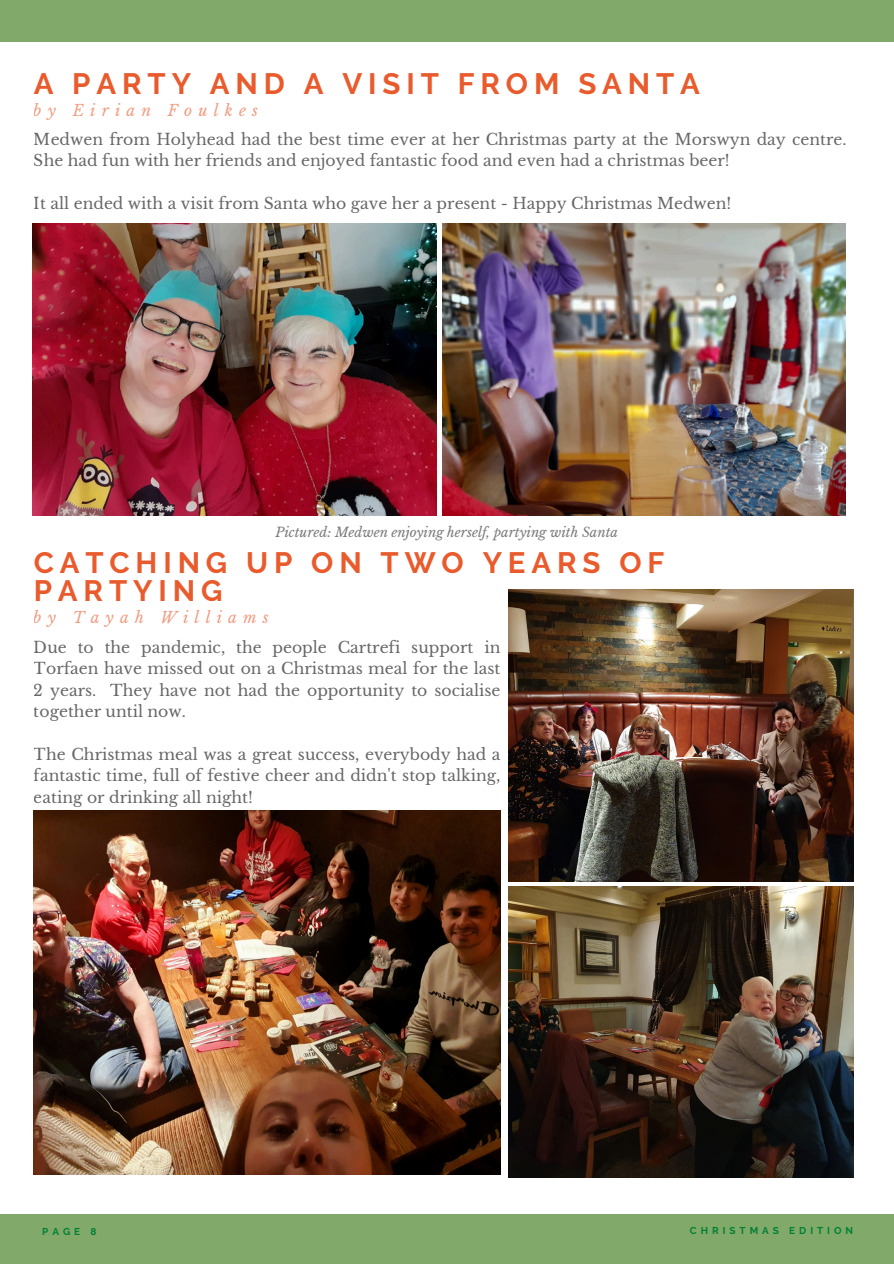
<style>
.page{position:relative;width:894px;height:1264px;background:#fff}
.page>*{position:absolute;margin:0;border:0;box-sizing:border-box;transform-origin:0 0}
.t1{font:700 29.4px/28.2px "Raleway";letter-spacing:.2em;color:#e95b2c}
.t2{font:15.6px/21.3px "Libre Baskerville";color:#000;text-align:justify}
.t3{font:italic 15.45px "Libre Baskerville";letter-spacing:.4em;color:#e95b2c}
.t4{font:italic 13.2px "Libre Baskerville";color:#222}
.t5{font:700 9.9px "Raleway";letter-spacing:.4em;color:#008037}
</style>
<div class="page">
<img style="left:33px;top:223px;width:404px;height:293px">
<img style="left:442px;top:223px;width:403px;height:293px">
<div style="left:0;top:1214px;width:893px;height:49px;background:#81a969"></div>
<div style="left:0;top:0;width:893px;height:42px;background:#81a969"></div>
<img style="left:34px;top:810px;width:467px;height:364px">
<img style="left:508px;top:590px;width:345px;height:291px">
<img style="left:508px;top:887px;width:345px;height:290px">
<h2 class="t1" style="left:34px;top:70px;width:667px">A PARTY AND A VISIT FROM SANTA</h2>
<p class="t3" style="left:34px;top:101px;width:226px">by Eirian Foulkes</p>
<p class="t2" style="left:34px;top:129px;width:814px">Medwen from Holyhead had the best time ever at her Christmas party at the Morswyn day centre.<br>She had fun with her friends and enjoyed fantastic food and even had a christmas beer!</p>
<p class="t2" style="left:34px;top:193px;width:699px">It all ended with a visit from Santa who gave her a present - Happy Christmas Medwen!</p>
<p class="t4" style="left:275px;top:524px;width:344px">Pictured: Medwen enjoying herself, partying with Santa</p>
<h1 class="t1" style="left:34px;top:548px;width:632px">CATCHING UP ON TWO YEARS OF<br>PARTYING</h1>
<p class="t3" style="left:34px;top:608px;width:236px">by Tayah Williams</p>
<p class="t2" style="left:34px;top:636px;width:468px">Due to the pandemic, the people Cartrefi support in Torfaen have missed out on a Christmas meal for the last 2 years. They have not had the opportunity to socialise together until now.</p>
<p class="t2" style="left:34px;top:743px;width:468px">The Christmas meal was a great success, everybody had a fantastic time, full of festive cheer and didn't stop talking, eating or drinking all night!</p>
<h2 class="t5" style="left:42px;top:1225px;width:56px">PAGE 8</h2>
<h3 class="t5" style="left:689px;top:1224px;width:165px">CHRISTMAS EDITION</h3>
</div>
